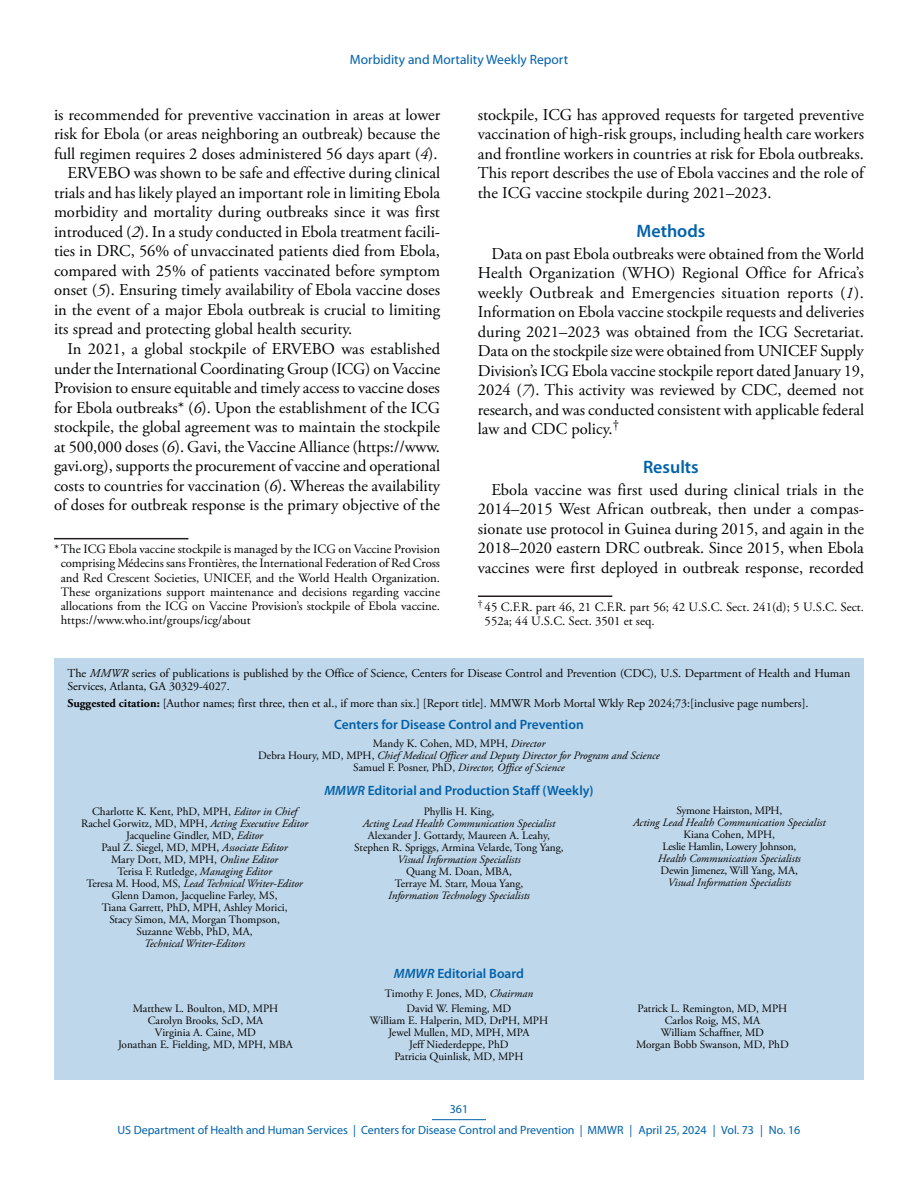
<style>
.page{position:relative;width:918px;height:1188px;background:#fff}
.page>*{position:absolute;margin:0;border:0;box-sizing:border-box;transform-origin:0 0}
.Heading_1{font:600 18px "Myriad Pro";color:#0061aa}
.Paragraph{font:16.5px/19.5px "Adobe Garamond Pro";color:#010203;text-align:justify}
.t1{font:600 13.5px "Myriad Pro";color:#0061aa}
.t2{font:13.5px "Myriad Pro";color:#0061aa}
.Footnote{font:12.75px/14.2px "Adobe Garamond Pro";color:#010203;text-align:justify}
.t3{font:12px/13.5px "Adobe Garamond Pro";color:#010203}
.t4{font:12px/21.8px "Myriad Pro";color:#0061aa;text-align:center}
.t5{font:11.25px/12px "Adobe Garamond Pro";color:#010203;text-align:center}
.t6{font:italic 11.25px/12px "Adobe Garamond Pro";color:#010203;text-align:center}
.t7{font:11.25px/12px "Adobe Garamond Pro";letter-spacing:-.02em;color:#010203;text-align:center}
.s1{font-style:italic}
.s2{font-weight:700}
.s3{font-style:normal}
</style>
<div class="page">
<div style="left:54px;top:659px;width:810px;height:421px;background:#bfd7ea"></div>
<hr style="left:432px;top:1119px;width:54px;height:1px;background:#0061aa">
<hr style="left:54px;top:538px;width:134px;height:1px;background:#231f20">
<hr style="left:478px;top:596px;width:134px;height:1px;background:#231f20">
<p class="t2" style="left:350px;top:52px;width:220px">Morbidity and Mortality Weekly Report</p>
<p class="Paragraph" style="left:54px;top:106px;width:388px">is recommended for preventive vaccination in areas at lower risk for Ebola (or areas neighboring an outbreak) because the full regimen requires 2 doses administered 56 days apart (<span class="s1">4</span>).</p>
<p class="Paragraph" style="left:54px;top:164px;width:388px;text-indent:13px">ERVEBO was shown to be safe and effective during clinical trials and has likely played an important role in limiting Ebola morbidity and mortality during outbreaks since it was first introduced (<span class="s1">2</span>). In a study conducted in Ebola treatment facili&shy;ties in DRC, 56% of unvaccinated patients died from Ebola, compared with 25% of patients vaccinated before symptom onset (<span class="s1">5</span>). Ensuring timely availability of Ebola vaccine doses in the event of a major Ebola outbreak is crucial to limiting its spread and protecting global health security.</p>
<p class="Paragraph" style="left:54px;top:340px;width:388px;text-indent:13px">In 2021, a global stockpile of ERVEBO was established under the International Coordinating Group (ICG) on Vaccine Provision to ensure equitable and timely access to vaccine doses for Ebola outbreaks* (<span class="s1">6</span>). Upon the establishment of the ICG stockpile, the global agreement was to maintain the stockpile at 500,000 doses (<span class="s1">6</span>). Gavi, the Vaccine Alliance (https://www. gavi.org), supports the procurement of vaccine and operational costs to countries for vaccination (<span class="s1">6</span>). Whereas the availability of doses for outbreak response is the primary objective of the</p>
<p class="Footnote" style="left:61px;top:542px;width:381px;text-indent:-7px">*The ICG Ebola vaccine stockpile is managed by the ICG on Vaccine Provision comprising Médecins sans Frontières, the International Federation of Red Cross and Red Crescent Societies, UNICEF, and the World Health Organization.<br>These organizations support maintenance and decisions regarding vaccine allocations from the ICG on Vaccine Provision’s stockpile of Ebola vaccine. https://www.who.int/groups/icg/about</p>
<p class="Paragraph" style="left:478px;top:106px;width:388px">stockpile, ICG has approved requests for targeted preventive vaccination of high-risk groups, including health care workers and frontline workers in countries at risk for Ebola outbreaks.<br>This report describes the use of Ebola vaccines and the role of the ICG vaccine stockpile during 2021–2023.</p>
<h1 class="Heading_1" style="left:636px;top:221px;width:70px">Methods</h1>
<p class="Paragraph" style="left:478px;top:244px;width:388px;text-indent:13px">Data on past Ebola outbreaks were obtained from the World Health Organization (WHO) Regional Office for Africa’s weekly Outbreak and Emergencies situation reports (<span class="s1">1</span>).<br>Information on Ebola vaccine stockpile requests and deliveries during 2021–2023 was obtained from the ICG Secretariat.<br>Data on the stockpile size were obtained from UNICEF Supply Division’s ICG Ebola vaccine stockpile report dated January 19, 2024 (<span class="s1">7</span>). This activity was reviewed by CDC, deemed not research, and was conducted consistent with applicable federal law and CDC policy.<sup>†</sup></p>
<h1 class="Heading_1" style="left:643px;top:457px;width:57px">Results</h1>
<p class="Paragraph" style="left:478px;top:480px;width:388px;text-indent:13px">Ebola vaccine was first used during clinical trials in the 2014–2015 West African outbreak, then under a compas&shy;sionate use protocol in Guinea during 2015, and again in the 2018–2020 eastern DRC outbreak. Since 2015, when Ebola vaccines were first deployed in outbreak response, recorded</p>
<p class="Footnote" style="left:485px;top:600px;width:381px;text-indent:-7px"><sup>†</sup> 45 C.F.R. part 46, 21 C.F.R. part 56; 42 U.S.C. Sect. 241(d); 5 U.S.C. Sect.<br>552a; 44 U.S.C. Sect. 3501 et seq.</p>
<p class="t3" style="left:68px;top:667px;width:784px">The <span class="s1">MMWR</span> series of publications is published by the Office of Science, Centers for Disease Control and Prevention (CDC), U.S. Department of Health and Human<br>Services, Atlanta, GA 30329-4027.</p>
<p class="t3" style="left:68px;top:697px;width:743px"><span class="s2">Suggested citation:</span> [Author names; first three, then et al., if more than six.] [Report title]. MMWR Morb Mortal Wkly Rep 2024;73:[inclusive page numbers].</p>
<p class="t1" style="left:334px;top:717px;width:251px">Centers for Disease Control and Prevention</p>
<p class="t6" style="left:258px;top:738px;width:403px"><span class="s3">Mandy K. Cohen, MD, MPH,</span> Director<br><span class="s3">Debra Houry, MD, MPH,</span> Chief Medical Officer and Deputy Director for Program and Science<br><span class="s3">Samuel F. Posner, PhD,</span> Director, Office of Science</p>
<p class="t1" style="left:324px;top:783px;width:271px"><span class="s1">MMWR</span> Editorial and Production Staff (Weekly)</p>
<p class="t5" style="left:81px;top:806px;width:228px">Charlotte K. Kent, PhD, MPH, <span class="s1">Editor in Chief </span>Rachel Gorwitz, MD, MPH, <span class="s1">Acting Executive Editor </span>Jacqueline Gindler, MD, <span class="s1">Editor<br></span>Paul Z. Siegel, MD, MPH, <span class="s1">Associate Editor<br></span>Mary Dott, MD, MPH, <span class="s1">Online Editor<br></span>Terisa F. Rutledge, <span class="s1">Managing Editor<br></span>Teresa M. Hood, MS, <span class="s1">Lead Technical Writer-Editor </span>Glenn Damon, Jacqueline Farley, MS,<br>Tiana Garrett, PhD, MPH, Ashley Morici,<br>Stacy Simon, MA, Morgan Thompson,<br>Suzanne Webb, PhD, MA,</p>
<p class="t6" style="left:144px;top:938px;width:103px">Technical Writer-Editors</p>
<p class="t7" style="left:676px;top:805px;width:107px">Symone Hairston, MPH,</p>
<p class="t6" style="left:633px;top:817px;width:194px">Acting Lead Health Communication Specialist</p>
<p class="t7" style="left:662px;top:829px;width:135px">Kiana Cohen, MPH,<br>Leslie Hamlin, Lowery Johnson,</p>
<p class="t6" style="left:658px;top:853px;width:145px">Health Communication Specialists</p>
<p class="t7" style="left:661px;top:865px;width:139px">Dewin Jimenez, Will Yang, MA,</p>
<p class="t6" style="left:668px;top:877px;width:125px">Visual Information Specialists</p>
<p class="t5" style="left:424px;top:806px;width:72px">Phyllis H. King,</p>
<p class="t6" style="left:363px;top:818px;width:194px">Acting Lead Health Communication Specialist</p>
<p class="t5" style="left:354px;top:830px;width:211px">Alexander J. Gottardy, Maureen A. Leahy,<br>Stephen R. Spriggs, Armina Velarde, Tong Yang,</p>
<p class="t6" style="left:397px;top:854px;width:125px">Visual Information Specialists</p>
<p class="t5" style="left:395px;top:866px;width:130px">Quang M. Doan, MBA,<br>Terraye M. Starr, Moua Yang,</p>
<p class="t6" style="left:388px;top:890px;width:143px">Information Technology Specialists</p>
<p class="t1" style="left:394px;top:966px;width:132px"><span class="s1">MMWR</span> Editorial Board</p>
<p class="t5" style="left:385px;top:988px;width:150px">Timothy F. Jones, MD, <span class="s1">Chairman</span></p>
<p class="t5" style="left:118px;top:1002px;width:176px">Matthew L. Boulton, MD, MPH<br>Carolyn Brooks, ScD, MA<br>Virginia A. Caine, MD<br>Jonathan E. Fielding, MD, MPH, MBA</p>
<p class="t5" style="left:370px;top:1002px;width:180px">David W. Fleming, MD<br>William E. Halperin, MD, DrPH, MPH<br>Jewel Mullen, MD, MPH, MPA<br>Jeff Niederdeppe, PhD<br>Patricia Quinlisk, MD, MPH</p>
<p class="t5" style="left:636px;top:1002px;width:154px">Patrick L. Remington, MD, MPH<br>Carlos Roig, MS, MA<br>William Schaffner, MD<br>Morgan Bobb Swanson, MD, PhD</p>
<p class="t4" style="left:118px;top:1098px;width:684px">361<br>US Department of Health and Human Services | Centers for Disease Control and Prevention | MMWR | April 25, 2024 | Vol. 73 | No. 16</p>
</div>
